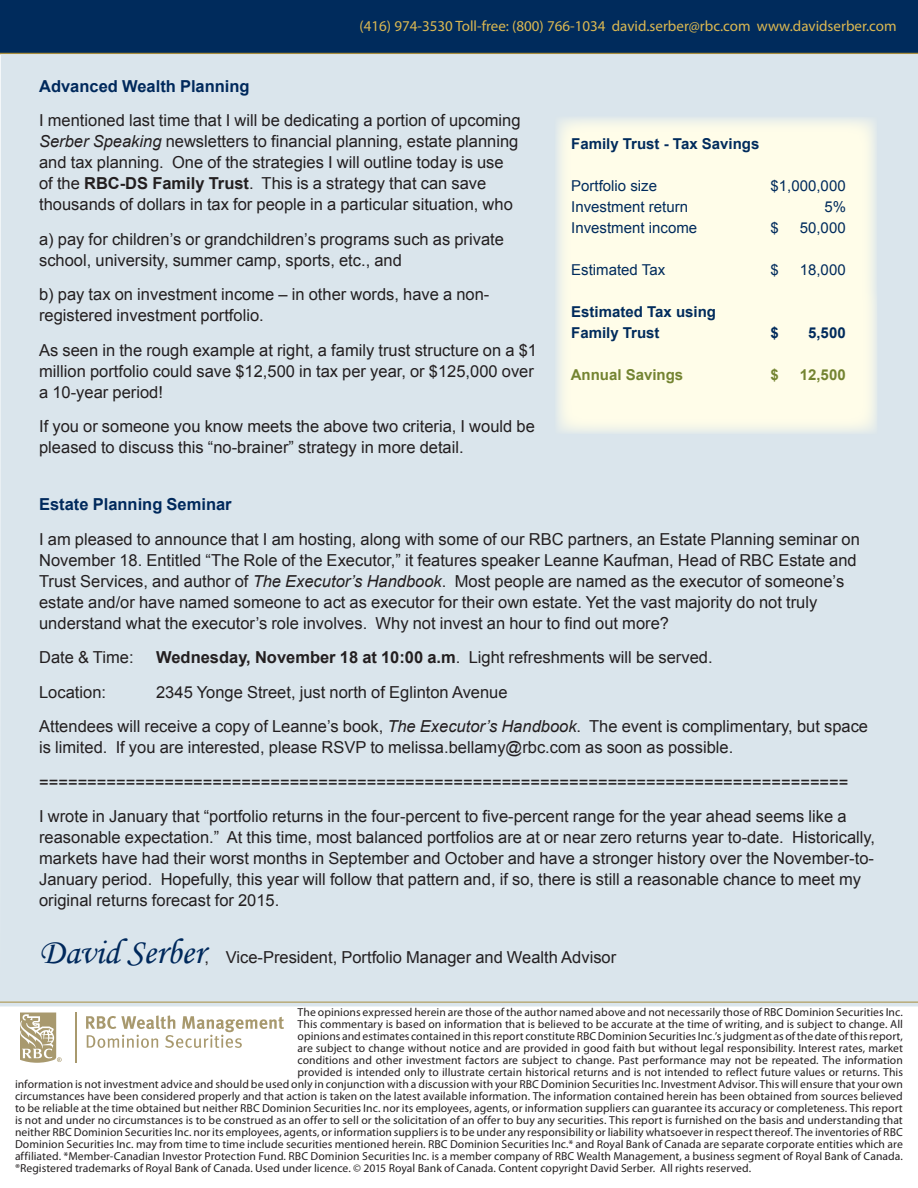
<style>
.page{position:relative;width:918px;height:1188px;background:#fff}
.page>*{position:absolute;margin:0;border:0;box-sizing:border-box;transform-origin:0 0}
.Serber_Body_Copy{font:16.5px/21px "Arial";color:#231f20}
.Serber_Body_Copy-2{font:700 16.5px "Arial";color:#00295c}
.t1{font:15px "Arial";color:#002b5c}
.t2{font:15px "Myriad Pro";color:#dbb852}
.t3{font:700 15px/21px "Arial";color:#002b5c}
.t4{font:700 15px "Arial";color:#748431}
.t5{font:11.55px "Myriad Pro";letter-spacing:.015em;color:#231f20}
.s1{font-style:italic}
.s2{font-weight:700}
.s3{font-family:"Monotype Corsiva";font-size:36px;color:#00295c}
</style>
<div class="page">
<div style="left:0;top:0;width:918px;height:53px;background:#002b5c"></div>
<hr style="left:0;top:53px;width:918px;height:1px;background:#a78d3e">
<hr style="left:75px;top:1013px;width:2px;height:50px;background:#a8996e">
<svg style="left:86px;top:1015px;width:198px;height:33px"></svg>
<svg style="left:21px;top:1013px;width:41px;height:50px"></svg>
<div style="left:0;top:54px;width:918px;height:952px;background:#dae5ec"></div>
<hr style="left:0;top:1002px;width:918px;height:1px;background:#a78d3e">
<svg style="left:555px;top:116px;width:323px;height:318px;background:#fcfbe9"></svg>
<p class="t2" style="left:360px;top:17px;width:539px">(416) 974-3530 Toll-free: (800) 766-1034 david.serber@rbc.com www.davidserber.com</p>
<p class="Serber_Body_Copy-2" style="left:39px;top:75px;width:212px">Advanced Wealth Planning</p>
<p class="Serber_Body_Copy" style="left:39px;top:110px;width:483px">I mentioned last time that I will be dedicating a portion of upcoming <span class="s1">Serber Speaking</span> newsletters to financial planning, estate planning and tax planning. One of the strategies I will outline today is use of the <span class="s2">RBC-DS Family Trust</span>. This is a strategy that can save thousands of dollars in tax for people in a particular situation, who</p>
<p class="Serber_Body_Copy" style="left:39px;top:228px;width:466px">a) pay for children’s or grandchildren’s programs such as private school, university, summer camp, sports, etc., and</p>
<p class="Serber_Body_Copy" style="left:39px;top:284px;width:452px">b) pay tax on investment income – in other words, have a non&shy;registered investment portfolio.</p>
<p class="Serber_Body_Copy" style="left:39px;top:339px;width:499px">As seen in the rough example at right, a family trust structure on a $1 million portfolio could save $12,500 in tax per year, or $125,000 over a 10-year period!</p>
<p class="Serber_Body_Copy" style="left:39px;top:416px;width:497px">If you or someone you know meets the above two criteria, I would be pleased to discuss this “no-brainer” strategy in more detail.</p>
<p class="t3" style="left:571px;top:134px;width:190px">Family Trust - Tax Savings</p>
<p class="t1" style="left:571px;top:176px;width:87px">Portfolio size</p>
<p class="t1" style="left:771px;top:176px;width:77px">$1,000,000</p>
<p class="t1" style="left:571px;top:197px;width:118px">Investment return</p>
<p class="t1" style="left:825px;top:197px;width:23px">5%</p>
<p class="t1" style="left:571px;top:218px;width:127px">Investment income</p>
<p class="t1" style="left:771px;top:218px;width:10px">$</p>
<p class="t1" style="left:800px;top:218px;width:47px">50,000</p>
<p class="t1" style="left:571px;top:260px;width:95px">Estimated Tax</p>
<p class="t1" style="left:771px;top:260px;width:10px">$</p>
<p class="t1" style="left:800px;top:260px;width:47px">18,000</p>
<p class="t3" style="left:571px;top:302px;width:146px">Estimated Tax using<br>Family Trust</p>
<p class="t3" style="left:771px;top:323px;width:10px">$</p>
<p class="t3" style="left:808px;top:323px;width:39px">5,500</p>
<p class="t4" style="left:571px;top:365px;width:114px">Annual Savings</p>
<p class="t4" style="left:771px;top:365px;width:10px">$</p>
<p class="t4" style="left:800px;top:365px;width:47px">12,500</p>
<p class="Serber_Body_Copy-2" style="left:39px;top:493px;width:194px">Estate Planning Seminar</p>
<p class="Serber_Body_Copy" style="left:39px;top:528px;width:822px">I am pleased to announce that I am hosting, along with some of our RBC partners, an Estate Planning seminar on November 18. Entitled “The Role of the Executor,” it features speaker Leanne Kaufman, Head of RBC Estate and Trust Services, and author of <span class="s1">The Executor’s Handbook</span>. Most people are named as the executor of someone’s estate and/or have named someone to act as executor for their own estate. Yet the vast majority do not truly understand what the executor’s role involves. Why not invest an hour to find out more?</p>
<p class="Serber_Body_Copy" style="left:39px;top:647px;width:96px">Date &amp; Time:</p>
<p class="Serber_Body_Copy" style="left:156px;top:647px;width:558px"><span class="s2">Wednesday, November 18 at 10:00 a.m</span>. Light refreshments will be served.</p>
<p class="Serber_Body_Copy" style="left:39px;top:681px;width:68px">Location:</p>
<p class="Serber_Body_Copy" style="left:156px;top:681px;width:353px">2345 Yonge Street, just north of Eglinton Avenue</p>
<p class="Serber_Body_Copy" style="left:39px;top:716px;width:830px">Attendees will receive a copy of Leanne’s book, <span class="s1">The Executor’s Handbook</span>. The event is complimentary, but space is limited. If you are interested, please RSVP to melissa.bellamy@rbc.com as soon as possible.</p>
<p class="Serber_Body_Copy" style="left:39px;top:771px;width:811px">====================================================================================</p>
<p class="Serber_Body_Copy" style="left:39px;top:806px;width:838px">I wrote in January that “portfolio returns in the four-percent to five-percent range for the year ahead seems like a reasonable expectation.” At this time, most balanced portfolios are at or near zero returns year to-date. Historically, markets have had their worst months in September and October and have a stronger history over the November-to-January period. Hopefully, this year will follow that pattern and, if so, there is still a reasonable chance to meet my original returns forecast for 2015.</p>
<p class="Serber_Body_Copy" style="left:39px;top:947px;width:579px"><span class="s3">David Serber</span>, Vice-President, Portfolio Manager and Wealth Advisor</p>
<p class="t5" style="left:298px;top:1005px;width:607px">The opinions expressed herein are those of the author named above and not necessarily those of RBC Dominion Securities Inc.</p>
<p class="t5" style="left:298px;top:1017px;width:607px">This commentary is based on information that is believed to be accurate at the time of writing, and is subject to change. All</p>
<p class="t5" style="left:298px;top:1029px;width:607px">opinions and estimates contained in this report constitute RBC Dominion Securities Inc.’s judgment as of the date of this report,</p>
<p class="t5" style="left:298px;top:1041px;width:607px">are subject to change without notice and are provided in good faith but without legal responsibility. Interest rates, market</p>
<p class="t5" style="left:298px;top:1053px;width:607px">conditions and other investment factors are subject to change. Past performance may not be repeated. The information</p>
<p class="t5" style="left:298px;top:1065px;width:607px">provided is intended only to illustrate certain historical returns and is not intended to reflect future values or returns. This</p>
<p class="t5" style="left:15px;top:1077px;width:890px">information is not investment advice and should be used only in conjunction with a discussion with your RBC Dominion Securities Inc. Investment Advisor. This will ensure that your own</p>
<p class="t5" style="left:15px;top:1089px;width:890px">circumstances have been considered properly and that action is taken on the latest available information. The information contained herein has been obtained from sources believed</p>
<p class="t5" style="left:15px;top:1101px;width:890px">to be reliable at the time obtained but neither RBC Dominion Securities Inc. nor its employees, agents, or information suppliers can guarantee its accuracy or completeness. This report</p>
<p class="t5" style="left:15px;top:1113px;width:890px">is not and under no circumstances is to be construed as an offer to sell or the solicitation of an offer to buy any securities. This report is furnished on the basis and understanding that</p>
<p class="t5" style="left:15px;top:1125px;width:890px">neither RBC Dominion Securities Inc. nor its employees, agents, or information suppliers is to be under any responsibility or liability whatsoever in respect thereof. The inventories of RBC</p>
<p class="t5" style="left:15px;top:1137px;width:890px">Dominion Securities Inc. may from time to time include securities mentioned herein. RBC Dominion Securities Inc.* and Royal Bank of Canada are separate corporate entities which are</p>
<p class="t5" style="left:15px;top:1149px;width:890px">affiliated. *Member-Canadian Investor Protection Fund. RBC Dominion Securities Inc. is a member company of RBC Wealth Management, a business segment of Royal Bank of Canada.</p>
<p class="t5" style="left:15px;top:1161px;width:738px">®Registered trademarks of Royal Bank of Canada. Used under licence. © 2015 Royal Bank of Canada. Content copyright David Serber. All rights reserved.</p>
</div>
